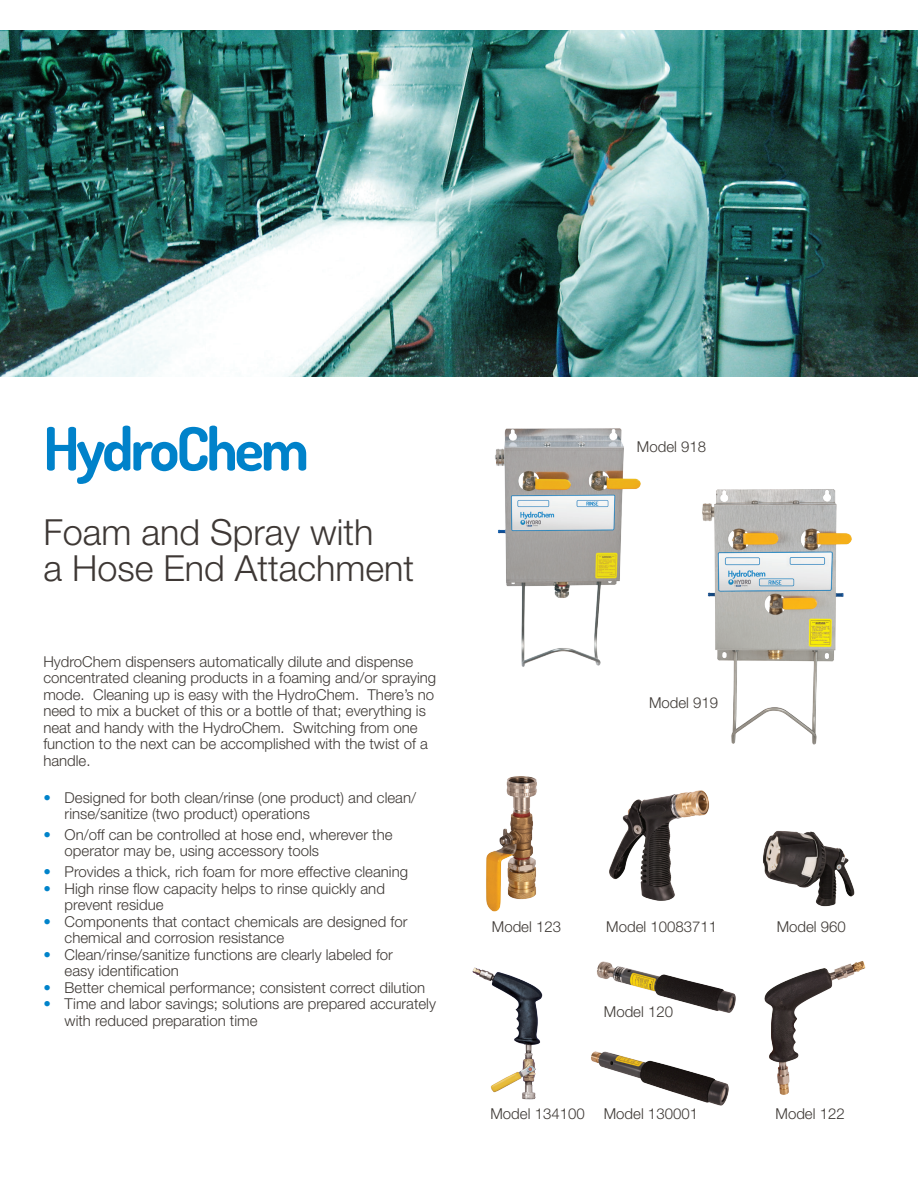
<style>
.page{position:relative;width:918px;height:1188px;background:#fff}
.page>*{position:absolute;margin:0;border:0;box-sizing:border-box;transform-origin:0 0}
.t1{font:700 60px "Dosis";letter-spacing:-.05em;color:#0082ca}
.Heading_Black{font:300 36px/36px "Helvetica Neue";color:#3e3835}
.Body{font:300 15px/16.5px "Helvetica Neue";color:#3e3935}
.s1{color:#0083ca}
</style>
<div class="page">
<img style="left:0;top:31px;width:918px;height:345px">
<img style="left:495px;top:428px;width:146px;height:239px">
<img style="left:702px;top:489px;width:150px;height:256px">
<img style="left:764px;top:961px;width:102px;height:134px">
<img style="left:486px;top:776px;width:51px;height:136px">
<img style="left:609px;top:790px;width:100px;height:111px">
<img style="left:472px;top:967px;width:71px;height:133px">
<img style="left:597px;top:961px;width:139px;height:47px">
<img style="left:591px;top:1008px;width:143px;height:98px">
<img style="left:763px;top:830px;width:92px;height:77px">
<h1 class="t1" style="left:43px;top:410px;width:267px">HydroChem</h1>
<p class="Heading_Black" style="left:43px;top:513px;width:372px">Foam and Spray with<br>a Hose End Attachment</p>
<p class="Body" style="left:43px;top:653px;width:394px">HydroChem dispensers automatically dilute and dispense concentrated cleaning products in a foaming and/or spraying mode. Cleaning up is easy with the HydroChem. There’s no need to mix a bucket of this or a bottle of that; everything is neat and handy with the HydroChem. Switching from one function to the next can be accomplished with the twist of a handle.</p>
<p class="Body" style="left:65px;top:789px;width:353px;text-indent:-21px"><span class="s1">•</span> Designed for both clean/rinse (one product) and clean/ rinse/sanitize (two product) operations</p>
<p class="Body" style="left:65px;top:826px;width:329px;text-indent:-21px"><span class="s1">•</span> On/off can be controlled at hose end, wherever the operator may be, using accessory tools</p>
<p class="Body" style="left:43px;top:863px;width:366px"><span class="s1">•</span> Provides a thick, rich foam for more effective cleaning</p>
<p class="Body" style="left:65px;top:880px;width:322px;text-indent:-21px"><span class="s1">•</span> High rinse flow capacity helps to rinse quickly and prevent residue</p>
<p class="Body" style="left:65px;top:913px;width:344px;text-indent:-21px"><span class="s1">•</span> Components that contact chemicals are designed for chemical and corrosion resistance</p>
<p class="Body" style="left:65px;top:946px;width:330px;text-indent:-21px"><span class="s1">•</span> Clean/rinse/sanitize functions are clearly labeled for easy identification</p>
<p class="Body" style="left:43px;top:979px;width:383px"><span class="s1">•</span> Better chemical performance; consistent correct dilution</p>
<p class="Body" style="left:65px;top:995px;width:373px;text-indent:-21px"><span class="s1">•</span> Time and labor savings; solutions are prepared accurately with reduced preparation time</p>
<p class="Body" style="left:637px;top:438px;width:71px">Model 918</p>
<p class="Body" style="left:649px;top:695px;width:71px">Model 919</p>
<p class="Body" style="left:492px;top:918px;width:71px">Model 123</p>
<p class="Body" style="left:606px;top:918px;width:112px">Model 10083711</p>
<p class="Body" style="left:604px;top:1003px;width:71px">Model 120</p>
<p class="Body" style="left:777px;top:918px;width:71px">Model 960</p>
<p class="Body" style="left:490px;top:1105px;width:96px">Model 134100</p>
<p class="Body" style="left:776px;top:1105px;width:71px">Model 122</p>
<p class="Body" style="left:604px;top:1105px;width:96px">Model 130001</p>
</div>
